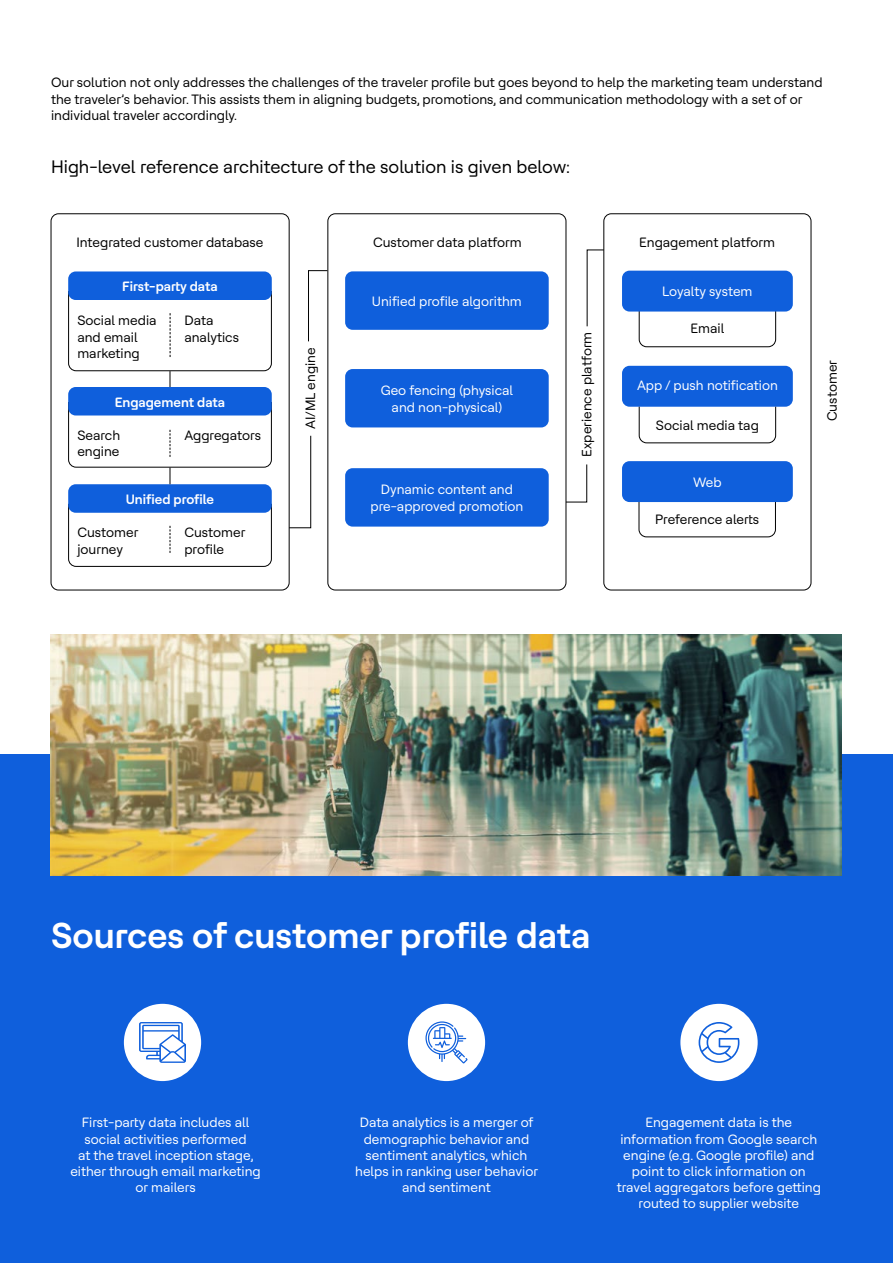
<style>
.page{position:relative;width:893px;height:1263px;background:#fff}
.page>*{position:absolute;margin:0;border:0;box-sizing:border-box;transform-origin:0 0}
.t1{font:700 36px "HCL Tech Roobert";color:#fff}
.t2{font:18px "HCL Tech Roobert";color:#000}
.t3{font:13.5px/16.2px "HCL Tech Roobert";color:#fff;text-align:center}
.t4{font:13.5px/16.5px "HCL Tech Roobert";color:#000}
.t5{font:600 13.5px "HCL Tech Roobert";color:#fff}
</style>
<div class="page">
<svg style="left:638px;top:502px;width:138px;height:36px"></svg>
<svg style="left:638px;top:312px;width:138px;height:35px"></svg>
<div style="left:0;top:754px;width:893px;height:509px;background:#0f5fdc"></div>
<div style="left:124px;top:1004px;width:77px;height:77px;background:#fff;border-radius:50%"></div>
<div style="left:408px;top:1004px;width:77px;height:77px;background:#fff;border-radius:50%"></div>
<div style="left:680px;top:1004px;width:78px;height:77px;background:#fff;border-radius:50%"></div>
<svg style="left:139px;top:1022px;width:47px;height:41px"></svg>
<svg style="left:425px;top:1021px;width:42px;height:42px"></svg>
<svg style="left:699px;top:1022px;width:40px;height:41px"></svg>
<img style="left:51px;top:634px;width:790px;height:241px">
<div style="left:51px;top:213px;width:239px;height:377px;border:1px solid #000;border-radius:8px"></div>
<div style="left:327px;top:213px;width:239px;height:377px;border:1px solid #000;border-radius:8px"></div>
<div style="left:603px;top:213px;width:208px;height:377px;border:1px solid #000;border-radius:8px"></div>
<div style="left:345px;top:369px;width:204px;height:58px;background:#0f5fdc;border-radius:8px"></div>
<div style="left:345px;top:271px;width:204px;height:59px;background:#0f5fdc;border-radius:8px"></div>
<div style="left:345px;top:468px;width:204px;height:59px;background:#0f5fdc;border-radius:8px"></div>
<div style="left:68px;top:271px;width:204px;height:29px;background:#0f5fdc;border-radius:8px"></div>
<div style="left:68px;top:387px;width:204px;height:28px;background:#0f5fdc;border-radius:8px"></div>
<div style="left:68px;top:484px;width:204px;height:29px;background:#0f5fdc;border-radius:8px"></div>
<div style="left:622px;top:366px;width:171px;height:41px;background:#0f5fdc;border-radius:8px"></div>
<div style="left:622px;top:461px;width:171px;height:41px;background:#0f5fdc;border-radius:8px"></div>
<div style="left:622px;top:271px;width:171px;height:41px;background:#0f5fdc;border-radius:8px"></div>
<svg style="left:638px;top:406px;width:138px;height:38px"></svg>
<svg style="left:288px;top:435px;width:23px;height:93px"></svg>
<svg style="left:308px;top:270px;width:20px;height:72px"></svg>
<svg style="left:565px;top:464px;width:22px;height:39px"></svg>
<svg style="left:586px;top:249px;width:19px;height:78px"></svg>
<svg style="left:68px;top:290px;width:204px;height:97px"></svg>
<svg style="left:68px;top:401px;width:204px;height:83px"></svg>
<svg style="left:68px;top:503px;width:204px;height:64px"></svg>
<p class="t4" style="left:51px;top:74px;width:773px">Our solution not only addresses the challenges of the traveler profile but goes beyond to help the marketing team understand the traveler’s behavior. This assists them in aligning budgets, promotions, and communication methodology with a set of or individual traveler accordingly.</p>
<h2 class="t2" style="left:51px;top:154px;width:521px">High-level reference architecture of the solution is given below:</h2>
<p class="t4" style="left:76px;top:233px;width:189px">Integrated customer database</p>
<p class="t5" style="left:122px;top:277px;width:97px">First-party data</p>
<p class="t4" style="left:77px;top:311px;width:81px">Social media and email marketing</p>
<p class="t4" style="left:184px;top:311px;width:56px">Data analytics</p>
<p class="t5" style="left:115px;top:392px;width:112px">Engagement data</p>
<p class="t4" style="left:77px;top:426px;width:44px">Search engine</p>
<p class="t4" style="left:184px;top:426px;width:78px">Aggregators</p>
<p class="t5" style="left:126px;top:489px;width:90px">Unified profile</p>
<p class="t4" style="left:77px;top:523px;width:63px">Customer journey</p>
<p class="t4" style="left:184px;top:523px;width:63px">Customer profile</p>
<p class="t4" style="left:301px;top:429px;width:83px;rotate:-90deg">AI/ML engine</p>
<p class="t4" style="left:373px;top:233px;width:150px">Customer data platform</p>
<p class="t3" style="left:372px;top:292px;width:151px">Unified profile algorithm</p>
<p class="t3" style="left:381px;top:381px;width:134px">Geo fencing (physical and non-physical)</p>
<p class="t3" style="left:370px;top:481px;width:154px">Dynamic content and pre-approved promotion</p>
<p class="t4" style="left:578px;top:457px;width:126px;rotate:-90deg">Experience platform</p>
<p class="t4" style="left:639px;top:233px;width:137px">Engagement platform</p>
<p class="t3" style="left:662px;top:283px;width:92px">Loyalty system</p>
<p class="t4" style="left:691px;top:320px;width:35px">Email</p>
<p class="t3" style="left:637px;top:376px;width:142px">App / push notification</p>
<p class="t4" style="left:656px;top:416px;width:104px">Social media tag</p>
<p class="t3" style="left:693px;top:473px;width:30px">Web</p>
<p class="t4" style="left:655px;top:511px;width:105px">Preference alerts</p>
<p class="t4" style="left:823px;top:421px;width:63px;rotate:-90deg">Customer</p>
<h1 class="t1" style="left:51px;top:910px;width:541px">Sources of customer profile data</h1>
<p class="t3" style="left:70px;top:1114px;width:192px">First-party data includes all social activities performed<br>at the travel inception stage, either through email marketing or mailers</p>
<p class="t3" style="left:355px;top:1114px;width:184px">Data analytics is a merger of demographic behavior and sentiment analytics, which helps in ranking user behavior and sentiment</p>
<p class="t3" style="left:617px;top:1114px;width:206px">Engagement data is the information from Google search engine (e.g. Google profile) and point to click information on travel aggregators before getting routed to supplier website</p>
</div>
